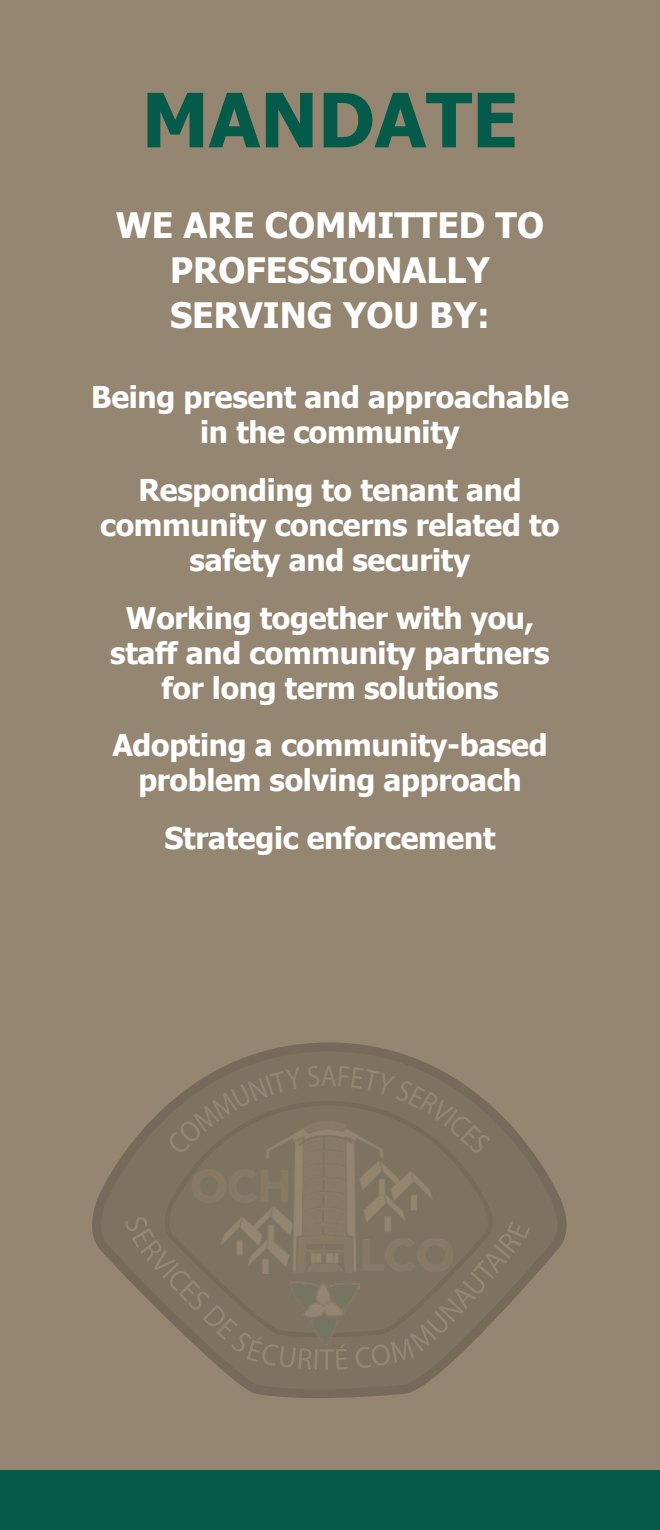
<style>
.page{position:relative;width:660px;height:1530px;background:#fff}
.page>*{position:absolute;margin:0;border:0;box-sizing:border-box;transform-origin:0 0}
.t1{font:700 75px "Tahoma";color:#055b49}
.t2{font:700 35px/45px "Tahoma";color:#fff;text-align:center}
.t3{font:700 30px/35px "Tahoma";letter-spacing:-.01em;color:#fff;text-align:center}
</style>
<div class="page">
<div style="left:0;top:1470px;width:660px;height:60px;background:#055b49"></div>
<div style="left:0;top:0;width:660px;height:1470px;background:#948671"></div>
<svg style="left:92px;top:1042px;width:475px;height:356px"></svg>
<div style="left:154px;top:1099px;width:344px;height:182px;background:#7e7260"></div>
<svg style="left:126px;top:1216px;width:186px;height:153px"></svg>
<hr style="left:314px;top:1349px;width:4px;height:21px;background:#8a7d69">
<svg style="left:320px;top:1345px;width:28px;height:25px"></svg>
<svg style="left:355px;top:1221px;width:175px;height:147px"></svg>
<img style="left:192px;top:1155px;width:260px;height:119px">
<img style="left:290px;top:1281px;width:70px;height:64px">
<svg style="left:166px;top:1065px;width:325px;height:90px;background:#7f7361"></svg>
<h1 class="t1" style="left:142px;top:67px;width:378px">MANDATE</h1>
<p class="t2" style="left:116px;top:205px;width:430px">WE ARE COMMITTED TO<br>PROFESSIONALLY<br>SERVING YOU BY:</p>
<p class="t3" style="left:91px;top:381px;width:479px">Being present and approachable in the community</p>
<p class="t3" style="left:100px;top:474px;width:461px">Responding to tenant and community concerns related to safety and security</p>
<p class="t3" style="left:110px;top:601px;width:441px">Working together with you, staff and community partners for long term solutions</p>
<p class="t3" style="left:112px;top:729px;width:437px">Adopting a community-based problem solving approach</p>
<p class="t3" style="left:164px;top:821px;width:333px">Strategic enforcement</p>
</div>
